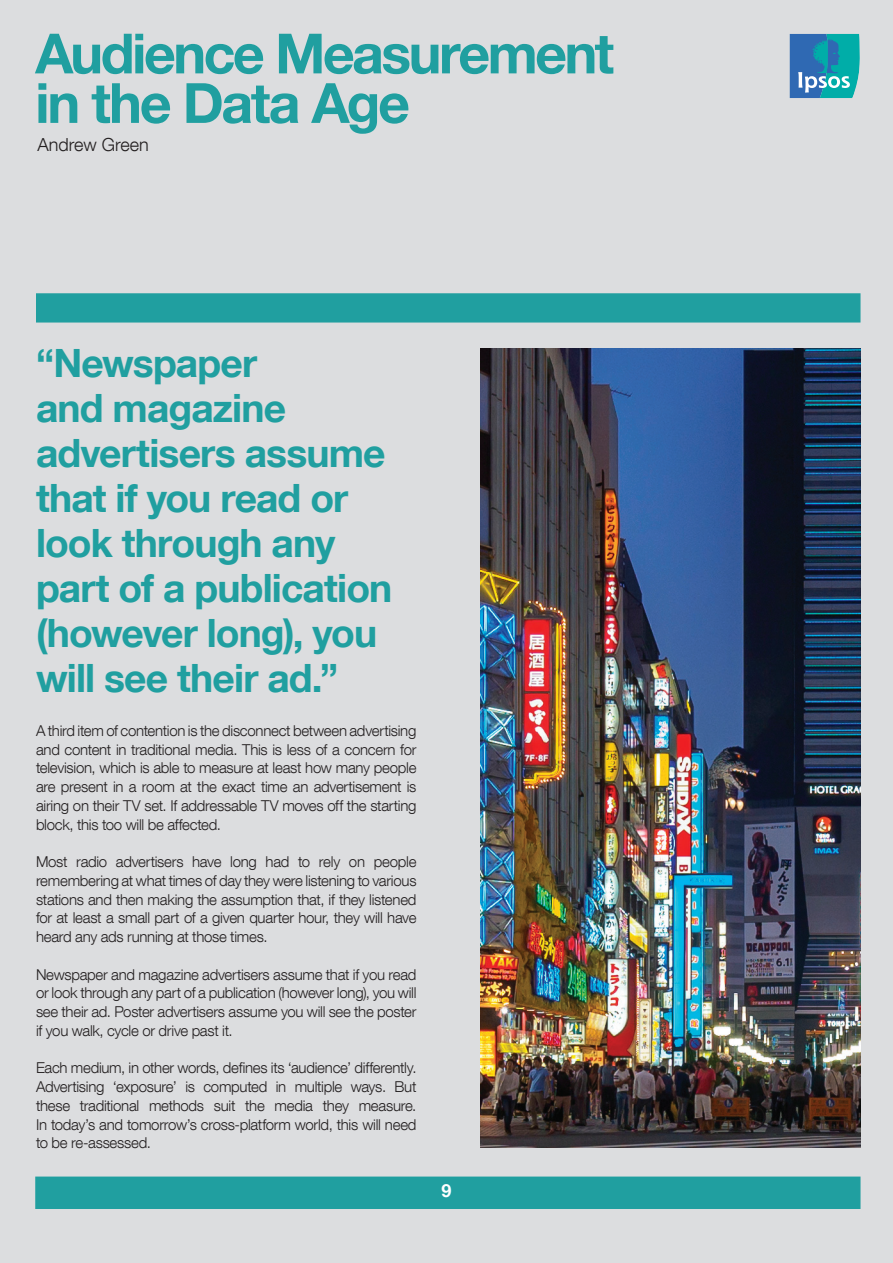
<style>
.page{position:relative;width:893px;height:1263px;background:#dcdddf}
.page>*{position:absolute;margin:0;border:0;box-sizing:border-box;transform-origin:0 0}
.t1{font:700 55.5px/49.5px "Helvetica Neue LT Com";letter-spacing:-.045em;color:#209fa0}
.t2{font:700 39px/45px "Helvetica Neue LT Com";letter-spacing:-.025em;color:#209fa0}
.t3{font:300 18px "Helvetica Neue LT Com";color:#231f20}
.t4{font:700 18px "Helvetica Neue LT Com";color:#fff}
.t5{font:300 15px/18.8px "Helvetica Neue LT Com";letter-spacing:-.02em;color:#231f20;text-align:justify}
</style>
<div class="page">
<div style="left:35px;top:1176px;width:825px;height:33px;background:#209fa0;border:2px solid #209fa0"></div>
<svg style="left:789px;top:34px;width:71px;height:64px;background:#3295b5"></svg>
<div style="left:36px;top:293px;width:824px;height:29px;background:#209fa0;border:2px solid #209fa0"></div>
<img style="left:481px;top:349px;width:379px;height:799px">
<h1 class="t1" style="left:35px;top:27px;width:580px">Audience Measurement in the Data Age</h1>
<p class="t3" style="left:38px;top:133px;width:113px">Andrew Green</p>
<h2 class="t2" style="left:36px;top:339px;width:358px">“Newspaper<br>and magazine advertisers assume that if you read or look through any part of a publication (however long), you will see their ad.”</h2>
<p class="t5" style="left:36px;top:721px;width:382px">A third item of contention is the disconnect between advertising and content in traditional media. This is less of a concern for television, which is able to measure at least how many people are present in a room at the exact time an advertisement is airing on their TV set. If addressable TV moves off the starting block, this too will be affected.</p>
<p class="t5" style="left:36px;top:852px;width:382px">Most radio advertisers have long had to rely on people remembering at what times of day they were listening to various stations and then making the assumption that, if they listened for at least a small part of a given quarter hour, they will have heard any ads running at those times.</p>
<p class="t5" style="left:36px;top:964px;width:382px">Newspaper and magazine advertisers assume that if you read or look through any part of a publication (however long), you will see their ad. Poster advertisers assume you will see the poster if you walk, cycle or drive past it.</p>
<p class="t5" style="left:36px;top:1058px;width:382px">Each medium, in other words, defines its ‘audience’ differently.<br>Advertising ‘exposure’ is computed in multiple ways. But these traditional methods suit the media they measure.<br>In today’s and tomorrow’s cross-platform world, this will need to be re-assessed.</p>
<p class="t4" style="left:441px;top:1179px;width:12px">9</p>
</div>
